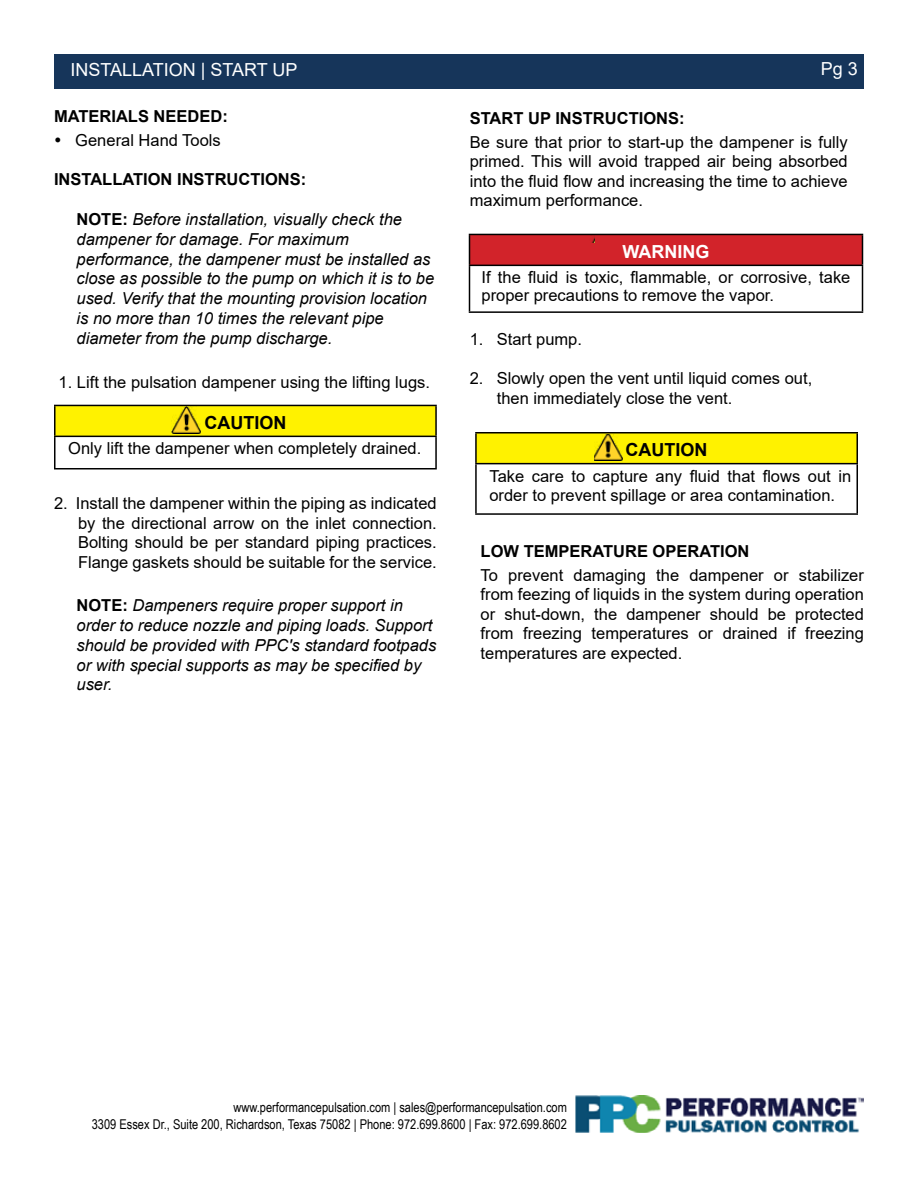
<style>
.page{position:relative;width:918px;height:1188px;background:#fff}
.page>*{position:absolute;margin:0;border:0;box-sizing:border-box;transform-origin:0 0}
.t1{font:18px "Arial";color:#fff}
.t2{font:700 18px "Arial";color:#000}
.t3{font:700 18px "Arial";color:#fff}
.t4{font:16.5px/19.5px "Arial";color:#000;text-align:justify}
.t5{font:italic 16.5px/19.8px "Arial";color:#000}
.t6{font:700 16.5px "Arial";color:#000}
.t7{font:13.5px/16.2px "Arial Narrow";color:#000;text-align:right}
.s1{font-weight:700;font-style:normal}
</style>
<div class="page">
<img style="left:576px;top:1096px;width:288px;height:37px">
<div style="left:54px;top:54px;width:810px;height:35px;background:#16355a"></div>
<div style="left:470px;top:234px;width:392px;height:31px;background:#d2232a"></div>
<hr style="left:469px;top:234px;width:394px;height:1px;background:#000">
<hr style="left:469px;top:235px;width:1px;height:30px;background:#000">
<hr style="left:862px;top:235px;width:1px;height:30px;background:#000">
<hr style="left:469px;top:265px;width:394px;height:1px;background:#000">
<hr style="left:469px;top:266px;width:1px;height:45px;background:#000">
<hr style="left:862px;top:266px;width:1px;height:45px;background:#000">
<hr style="left:469px;top:311px;width:394px;height:2px;background:#000">
<div style="left:476px;top:433px;width:381px;height:31px;background:#fff200"></div>
<hr style="left:475px;top:432px;width:383px;height:2px;background:#000">
<hr style="left:475px;top:434px;width:2px;height:29px;background:#000">
<hr style="left:856px;top:434px;width:2px;height:29px;background:#000">
<hr style="left:475px;top:463px;width:383px;height:1px;background:#000">
<hr style="left:475px;top:464px;width:2px;height:49px;background:#000">
<hr style="left:856px;top:464px;width:2px;height:49px;background:#000">
<hr style="left:475px;top:513px;width:383px;height:2px;background:#000">
<img style="left:594px;top:434px;width:28px;height:27px">
<div style="left:55px;top:405px;width:381px;height:31px;background:#fff200"></div>
<hr style="left:54px;top:405px;width:383px;height:1px;background:#000">
<hr style="left:54px;top:406px;width:2px;height:30px;background:#000">
<hr style="left:435px;top:406px;width:2px;height:30px;background:#000">
<hr style="left:54px;top:436px;width:383px;height:1px;background:#000">
<hr style="left:54px;top:437px;width:2px;height:31px;background:#000">
<hr style="left:435px;top:437px;width:2px;height:31px;background:#000">
<hr style="left:54px;top:468px;width:383px;height:2px;background:#000">
<img style="left:171px;top:407px;width:29px;height:26px">
<p class="t1" style="left:70px;top:58px;width:229px">INSTALLATION | START UP</p>
<p class="t1" style="left:821px;top:56px;width:39px">Pg 3</p>
<p class="t6" style="left:470px;top:106px;width:216px">START UP INSTRUCTIONS:</p>
<p class="t4" style="left:470px;top:132px;width:379px">Be sure that prior to start-up the dampener is fully primed. This will avoid trapped air being absorbed into the fluid flow and increasing the time to achieve maximum performance.</p>
<p class="t6" style="left:54px;top:104px;width:175px">MATERIALS NEEDED:</p>
<p class="t4" style="left:54px;top:130px;width:168px">• General Hand Tools</p>
<p class="t6" style="left:54px;top:168px;width:254px">INSTALLATION INSTRUCTIONS:</p>
<p class="t5" style="left:77px;top:210px;width:359px"><span class="s1">NOTE:</span> Before installation, visually check the dampener for damage. For maximum performance, the dampener must be installed as close as possible to the pump on which it is to be used. Verify that the mounting provision location is no more than 10 times the relevant pipe diameter from the pump discharge.</p>
<p class="t4" style="left:59px;top:372px;width:373px">1. Lift the pulsation dampener using the lifting lugs.</p>
<p class="t3" style="left:623px;top:239px;width:88px">WARNING</p>
<p class="t4" style="left:482px;top:268px;width:370px;line-height:18px">If the fluid is toxic, flammable, or corrosive, take proper precautions to remove the vapor.</p>
<p class="t4" style="left:470px;top:329px;width:114px">1. Start pump.</p>
<p class="t4" style="left:497px;top:368px;width:317px;text-indent:-27px">2. Slowly open the vent until liquid comes out, then immediately close the vent.</p>
<p class="t2" style="left:204px;top:410px;width:83px">CAUTION</p>
<p class="t4" style="left:68px;top:439px;width:355px">Only lift the dampener when completely drained.</p>
<p class="t4" style="left:78px;top:493px;width:360px;text-indent:-24px">2. Install the dampener within the piping as indicated by the directional arrow on the inlet connection.<br>Bolting should be per standard piping practices.<br>Flange gaskets should be suitable for the service.</p>
<p class="t5" style="left:77px;top:596px;width:361px"><span class="s1">NOTE:</span> Dampeners require proper support in order to reduce nozzle and piping loads. Support should be provided with PPC's standard footpads or with special supports as may be specified by user.</p>
<p class="t2" style="left:626px;top:437px;width:83px">CAUTION</p>
<p class="t4" style="left:489px;top:466px;width:363px">Take care to capture any fluid that flows out in order to prevent spillage or area contamination.</p>
<p class="t6" style="left:481px;top:539px;width:270px">LOW TEMPERATURE OPERATION</p>
<p class="t4" style="left:481px;top:565px;width:385px">To prevent damaging the dampener or stabilizer from feezing of liquids in the system during operation or shut-down, the dampener should be protected from freezing temperatures or drained if freezing temperatures are expected.</p>
<p class="t7" style="left:92px;top:1099px;width:477px">www.performancepulsation.com | sales@performancepulsation.com<br>3309 Essex Dr., Suite 200, Richardson, Texas 75082 | Phone: 972.699.8600 | Fax: 972.699.8602</p>
</div>
